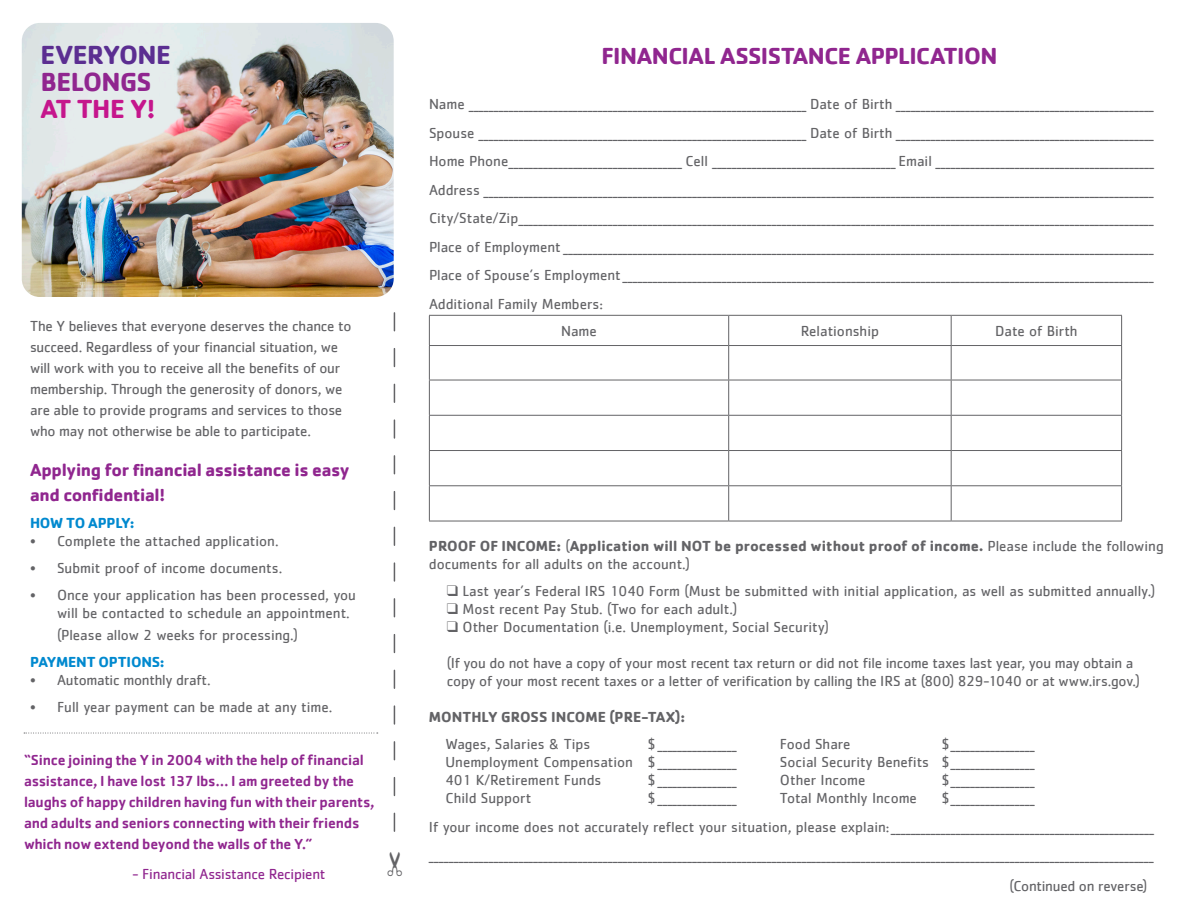
<style>
.page{position:relative;width:1188px;height:918px;background:#fff}
.page>*{position:absolute;margin:0;border:0;box-sizing:border-box;transform-origin:0 0}
.t1{font:700 27px/27px "Cachet";letter-spacing:-.025em;color:#5b2e91}
.t2{font:700 24px "Cachet";letter-spacing:-.02em;color:#90268f}
.t3{font:700 18px/25.2px "Cachet";letter-spacing:-.02em;color:#90268f}
.t4{font:15px/21px "Cachet";color:#636366}
.t5{font:500 15px/21px "Cachet";letter-spacing:-.01em;color:#90268f}
.t6{font:700 15px/18px "Cachet";color:#636366}
.t7{font:15px "Cachet";letter-spacing:-.015em;color:#90268f}
.t8{font:700 15px "Cachet";letter-spacing:-.015em;color:#0089cf}
.s1{color:#90268f}
.s2{color:#c5168c}
.s3{font-weight:400}
</style>
<div class="page">
<hr style="left:429px;top:315px;width:300px;height:1px;background:#636366">
<svg style="left:429px;top:316px;width:1px;height:29px"></svg>
<hr style="left:729px;top:315px;width:222px;height:1px;background:#636366">
<svg style="left:728px;top:316px;width:1px;height:29px"></svg>
<hr style="left:951px;top:315px;width:171px;height:1px;background:#636366">
<svg style="left:951px;top:316px;width:1px;height:29px"></svg>
<svg style="left:1121px;top:316px;width:1px;height:29px"></svg>
<hr style="left:429px;top:345px;width:300px;height:1px;background:#636366">
<hr style="left:429px;top:346px;width:1px;height:34px;background:#636366">
<hr style="left:729px;top:345px;width:222px;height:1px;background:#636366">
<hr style="left:728px;top:346px;width:1px;height:34px;background:#636366">
<hr style="left:951px;top:345px;width:171px;height:1px;background:#636366">
<hr style="left:951px;top:346px;width:1px;height:34px;background:#636366">
<hr style="left:1121px;top:346px;width:1px;height:34px;background:#636366">
<hr style="left:429px;top:380px;width:300px;height:1px;background:#636366">
<hr style="left:429px;top:380px;width:1px;height:35px;background:#636366">
<hr style="left:729px;top:380px;width:222px;height:1px;background:#636366">
<hr style="left:728px;top:380px;width:1px;height:35px;background:#636366">
<hr style="left:951px;top:380px;width:171px;height:1px;background:#636366">
<hr style="left:951px;top:380px;width:1px;height:35px;background:#636366">
<hr style="left:1121px;top:380px;width:1px;height:35px;background:#636366">
<hr style="left:429px;top:415px;width:300px;height:1px;background:#636366">
<hr style="left:429px;top:416px;width:1px;height:34px;background:#636366">
<hr style="left:729px;top:415px;width:222px;height:1px;background:#636366">
<hr style="left:728px;top:416px;width:1px;height:34px;background:#636366">
<hr style="left:951px;top:415px;width:171px;height:1px;background:#636366">
<hr style="left:951px;top:416px;width:1px;height:34px;background:#636366">
<hr style="left:1121px;top:416px;width:1px;height:34px;background:#636366">
<hr style="left:429px;top:450px;width:300px;height:1px;background:#636366">
<hr style="left:429px;top:451px;width:1px;height:34px;background:#636366">
<hr style="left:729px;top:450px;width:222px;height:1px;background:#636366">
<hr style="left:728px;top:451px;width:1px;height:34px;background:#636366">
<hr style="left:951px;top:450px;width:171px;height:1px;background:#636366">
<hr style="left:951px;top:451px;width:1px;height:34px;background:#636366">
<hr style="left:1121px;top:451px;width:1px;height:34px;background:#636366">
<hr style="left:429px;top:485px;width:300px;height:1px;background:#636366">
<hr style="left:429px;top:486px;width:1px;height:35px;background:#636366">
<hr style="left:729px;top:485px;width:222px;height:1px;background:#636366">
<hr style="left:728px;top:486px;width:1px;height:35px;background:#636366">
<hr style="left:951px;top:485px;width:171px;height:1px;background:#636366">
<hr style="left:951px;top:486px;width:1px;height:35px;background:#636366">
<hr style="left:1121px;top:486px;width:1px;height:35px;background:#636366">
<hr style="left:429px;top:521px;width:300px;height:1px;background:#636366">
<hr style="left:729px;top:521px;width:222px;height:1px;background:#636366">
<hr style="left:951px;top:521px;width:171px;height:1px;background:#636366">
<svg style="left:394px;top:313px;width:1px;height:518px"></svg>
<img style="left:22px;top:23px;width:372px;height:274px">
<svg style="left:24px;top:733px;width:354px;height:1px"></svg>
<p class="t1" style="left:41px;top:40px;width:132px">EVERYONE<br><span class="s1">BELONGS<br></span><span class="s2">AT THE Y!</span></p>
<p class="t4" style="left:30px;top:315px;width:323px">The Y believes that everyone deserves the chance to succeed. Regardless of your financial situation, we will work with you to receive all the benefits of our membership. Through the generosity of donors, we are able to provide programs and services to those who may not otherwise be able to participate.</p>
<p class="t3" style="left:30px;top:456px;width:321px">Applying for financial assistance is easy and confidential!</p>
<p class="t8" style="left:30px;top:513px;width:106px">HOW TO APPLY:</p>
<p class="t4" style="left:30px;top:530px;width:250px">• Complete the attached application.</p>
<p class="t4" style="left:30px;top:557px;width:254px">• Submit proof of income documents.</p>
<p class="t4" style="left:57px;top:586px;width:300px;line-height:18px;text-indent:-27px">• Once your application has been processed, you will be contacted to schedule an appointment.</p>
<p class="t4" style="left:57px;top:624px;width:243px">(Please allow 2 weeks for processing.)</p>
<p class="t8" style="left:30px;top:652px;width:136px">PAYMENT OPTIONS:</p>
<p class="t4" style="left:30px;top:669px;width:182px">• Automatic monthly draft.</p>
<p class="t4" style="left:30px;top:696px;width:304px">• Full year payment can be made at any time.</p>
<p class="t5" style="left:24px;top:749px;width:352px">“Since joining the Y in 2004 with the help of financial assistance, I have lost 137 lbs... I am greeted by the laughs of happy children having fun with their parents, and adults and seniors connecting with their friends which now extend beyond the walls of the Y.”</p>
<p class="t7" style="left:132px;top:865px;width:195px">- Financial Assistance Recipient</p>
<p class="t2" style="left:602px;top:40px;width:397px">FINANCIAL ASSISTANCE APPLICATION</p>
<p class="t4" style="left:429px;top:94px;width:726px">Name ____________________________________________________________________ Date of Birth ____________________________________________________</p>
<p class="t4" style="left:429px;top:122px;width:726px">Spouse __________________________________________________________________ Date of Birth ____________________________________________________</p>
<p class="t4" style="left:429px;top:151px;width:726px">Home Phone___________________________________ Cell _____________________________________ Email ____________________________________________</p>
<p class="t4" style="left:429px;top:179px;width:726px">Address _______________________________________________________________________________________________________________________________________</p>
<p class="t4" style="left:429px;top:208px;width:726px">City/State/Zip________________________________________________________________________________________________________________________________</p>
<p class="t4" style="left:429px;top:236px;width:726px">Place of Employment _______________________________________________________________________________________________________________________</p>
<p class="t4" style="left:429px;top:265px;width:726px">Place of Spouse’s Employment___________________________________________________________________________________________________________</p>
<p class="t4" style="left:429px;top:293px;width:175px">Additional Family Members:</p>
<p class="t4" style="left:561px;top:320px;width:37px">Name</p>
<p class="t4" style="left:801px;top:320px;width:80px">Relationship</p>
<p class="t4" style="left:995px;top:320px;width:84px">Date of Birth</p>
<p class="t6" style="left:429px;top:537px;width:736px">PROOF OF INCOME: <span class="s3">(</span>Application will NOT be processed without proof of income. <span class="s3">Please include the following documents for all adults on the account.)</span></p>
<p class="t4" style="left:447px;top:581px;width:710px">❑ Last year’s Federal IRS 1040 Form (Must be submitted with initial application, as well as submitted annually.)</p>
<p class="t4" style="left:447px;top:599px;width:292px">❑ Most recent Pay Stub. (Two for each adult.)</p>
<p class="t4" style="left:447px;top:617px;width:384px">❑ Other Documentation (i.e. Unemployment, Social Security)</p>
<p class="t4" style="left:447px;top:654px;width:695px;line-height:18px">(If you do not have a copy of your most recent tax return or did not file income taxes last year, you may obtain a copy of your most recent taxes or a letter of verification by calling the IRS at (800) 829-1040 or at www.irs.gov.)</p>
<p class="t6" style="left:429px;top:708px;width:258px">MONTHLY GROSS INCOME (PRE-TAX):</p>
<p class="t4" style="left:445px;top:734px;width:146px">Wages, Salaries &amp; Tips</p>
<p class="t4" style="left:648px;top:734px;width:90px">$________________</p>
<p class="t4" style="left:780px;top:734px;width:72px">Food Share</p>
<p class="t4" style="left:942px;top:734px;width:94px">$_________________</p>
<p class="t4" style="left:445px;top:752px;width:293px">Unemployment Compensation $________________</p>
<p class="t4" style="left:780px;top:752px;width:256px">Social Security Benefits $_________________</p>
<p class="t4" style="left:445px;top:770px;width:157px">401 K/Retirement Funds</p>
<p class="t4" style="left:648px;top:770px;width:90px">$________________</p>
<p class="t4" style="left:780px;top:770px;width:87px">Other Income</p>
<p class="t4" style="left:942px;top:770px;width:94px">$_________________</p>
<p class="t4" style="left:445px;top:788px;width:87px">Child Support</p>
<p class="t4" style="left:648px;top:788px;width:90px">$________________</p>
<p class="t4" style="left:780px;top:788px;width:138px">Total Monthly Income</p>
<p class="t4" style="left:942px;top:788px;width:94px">$_________________</p>
<p class="t4" style="left:429px;top:816px;width:726px">If your income does not accurately reflect your situation, please explain:_____________________________________________________</p>
<p class="t4" style="left:429px;top:845px;width:726px">__________________________________________________________________________________________________________________________________________________</p>
<p class="t4" style="left:1010px;top:875px;width:140px">(Continued on reverse)</p>
</div>
